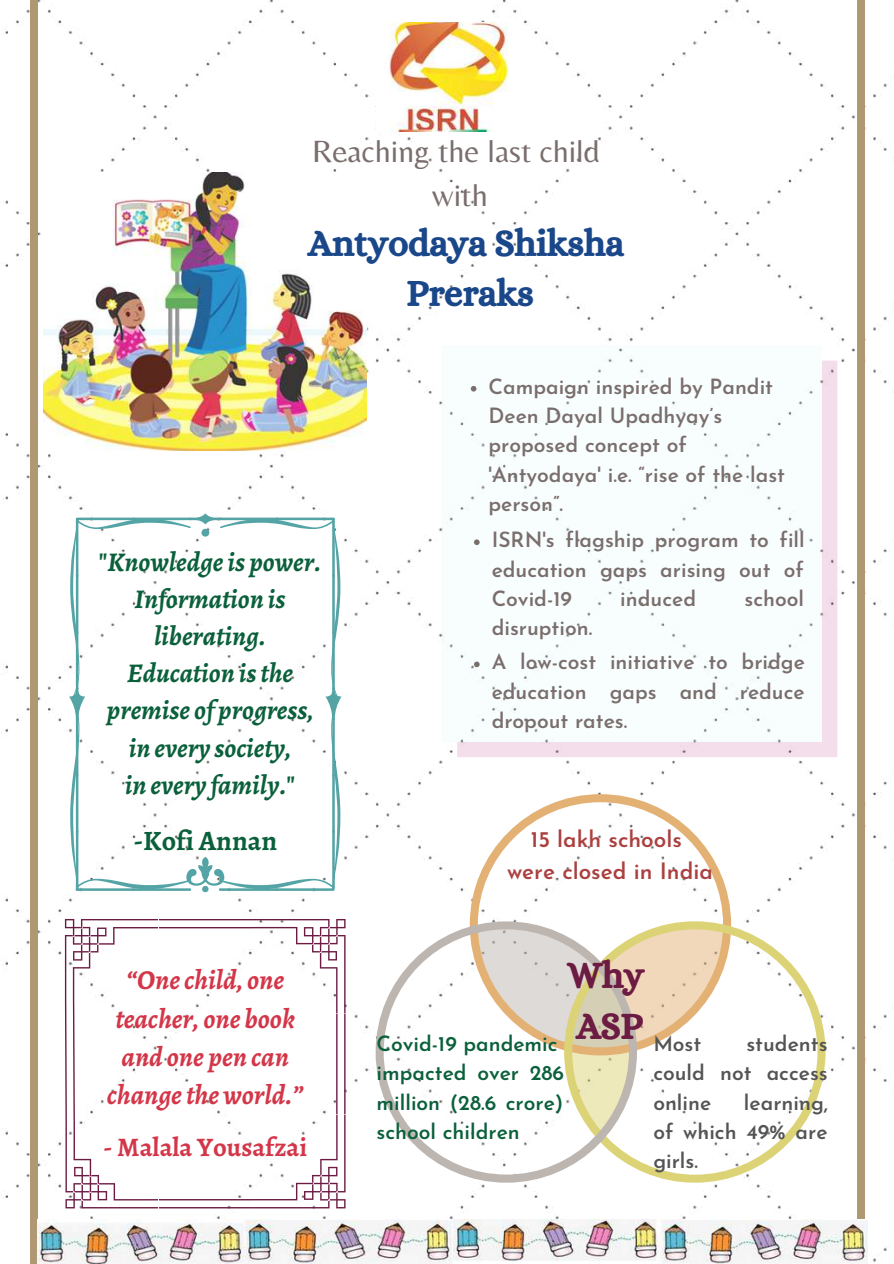
<style>
.page{position:relative;width:894px;height:1264px;background:#fff}
.page>*{position:absolute;margin:0;border:0;box-sizing:border-box;transform-origin:0 0}
.t1{font:36.75px/50.7px "CA Generated";color:#6c1b43}
.t2{font:36.6px/50.7px "CA Generated";color:#1a4789;text-align:center}
.t3{font:31.95px/44px "Belleza";color:#7a6e6d;text-align:center}
.t4{font:700 28.05px "Alegreya";color:#0b603c}
.t5{font:italic 700 27.45px/38.2px "Alegreya";color:#d43649;text-align:center}
.t6{font:italic 700 27px/37.2px "Alegreya";color:#0b603c;text-align:center}
.t7{font:700 26.7px "Alegreya";color:#d43649}
.t8{font:600 22.5px/31.5px "Josefin Sans";color:#ac4040;text-align:center}
.t9{font:600 21px/29.2px "Josefin Sans";color:#7a6e6d}
.t10{font:600 21px/29.2px "Josefin Sans";color:#0b603c}
.t11{font:600 21px/29.2px "Josefin Sans";color:#545454;text-align:justify}
.s1{font-style:normal}
</style>
<div class="page">
<img style="left:2px;top:0;width:888px;height:1263px">
<div style="left:30px;top:0;width:8px;height:1263px;background:#b09873"></div>
<div style="left:856px;top:0;width:8px;height:1263px;background:#b09873"></div>
<img style="left:376px;top:23px;width:146px;height:109px">
<img style="left:44px;top:173px;width:322px;height:278px">
<img style="left:37px;top:1219px;width:830px;height:44px">
<svg style="left:469px;top:794px;width:262px;height:127px"></svg>
<svg style="left:636px;top:921px;width:189px;height:261px"></svg>
<svg style="left:375px;top:921px;width:261px;height:261px"></svg>
<svg style="left:457px;top:360px;width:380px;height:397px;background:#f3dfeb"></svg>
<div style="left:441px;top:345px;width:380px;height:396px;background:#f8fefe"></div>
<svg style="left:65px;top:919px;width:280px;height:289px"></svg>
<svg style="left:69px;top:513px;width:272px;height:379px"></svg>
<svg style="left:474px;top:539px;width:5px;height:6px"></svg>
<svg style="left:474px;top:661px;width:5px;height:6px"></svg>
<svg style="left:470px;top:386px;width:6px;height:5px"></svg>
<h3 class="t3" style="left:312px;top:129px;width:289px">Reaching the last child with</h3>
<h2 class="t2" style="left:308px;top:217px;width:317px">Antyodaya Shiksha<br>Preraks</h2>
<p class="t6" style="left:99px;top:543px;width:224px"><span class="s1">"</span>Knowledgeis power.<br>Information is liberating.<br>Education isthe premise of progress, in every society,<br>in every family.<span class="s1">"</span></p>
<h3 class="t4" style="left:133px;top:821px;width:145px">-Kofi Annan</h3>
<h3 class="t5" style="left:107px;top:961px;width:198px">“Onechild, one teacher, one book and one pen can changetheworld.”</h3>
<p class="t7" style="left:103px;top:1128px;width:206px">- Malala Yousafzai</p>
<p class="t9" style="left:488px;top:374px;width:298px">Campaign inspired by Pandit<br>Deen Dayal Upadhyay’s proposed concept of 'Antyodaya' i.e. “rise of the last person”.</p>
<p class="t9" style="left:491px;top:527px;width:314px;text-align:justify">ISRN's flagship program to fill education gaps arising out of Covid-19</p>
<p class="t9" style="left:620px;top:586px;width:77px">induced</p>
<p class="t9" style="left:744px;top:586px;width:61px">school</p>
<p class="t9" style="left:491px;top:613px;width:314px;line-height:34.2px">disruption.<br>A low-cost initiative to bridge</p>
<p class="t9" style="left:491px;top:679px;width:314px">education gaps and reduce dropout rates.</p>
<p class="t8" style="left:507px;top:826px;width:207px">15 lakh schools<br>were closed in India</p>
<h1 class="t1" style="left:567px;top:949px;width:78px">Why<br>ASP</h1>
<p class="t10" style="left:376px;top:1031px;width:189px">Covid-19 pandemic impacted over 286 million (28.6 crore) school children</p>
<p class="t11" style="left:653px;top:1031px;width:50px">Most</p>
<p class="t11" style="left:653px;top:1031px;width:176px;text-indent:93px">students could not access online</p>
<p class="t11" style="left:653px;top:1089px;width:176px;text-indent:91px">learning, of which 49% are girls.</p>
</div>
